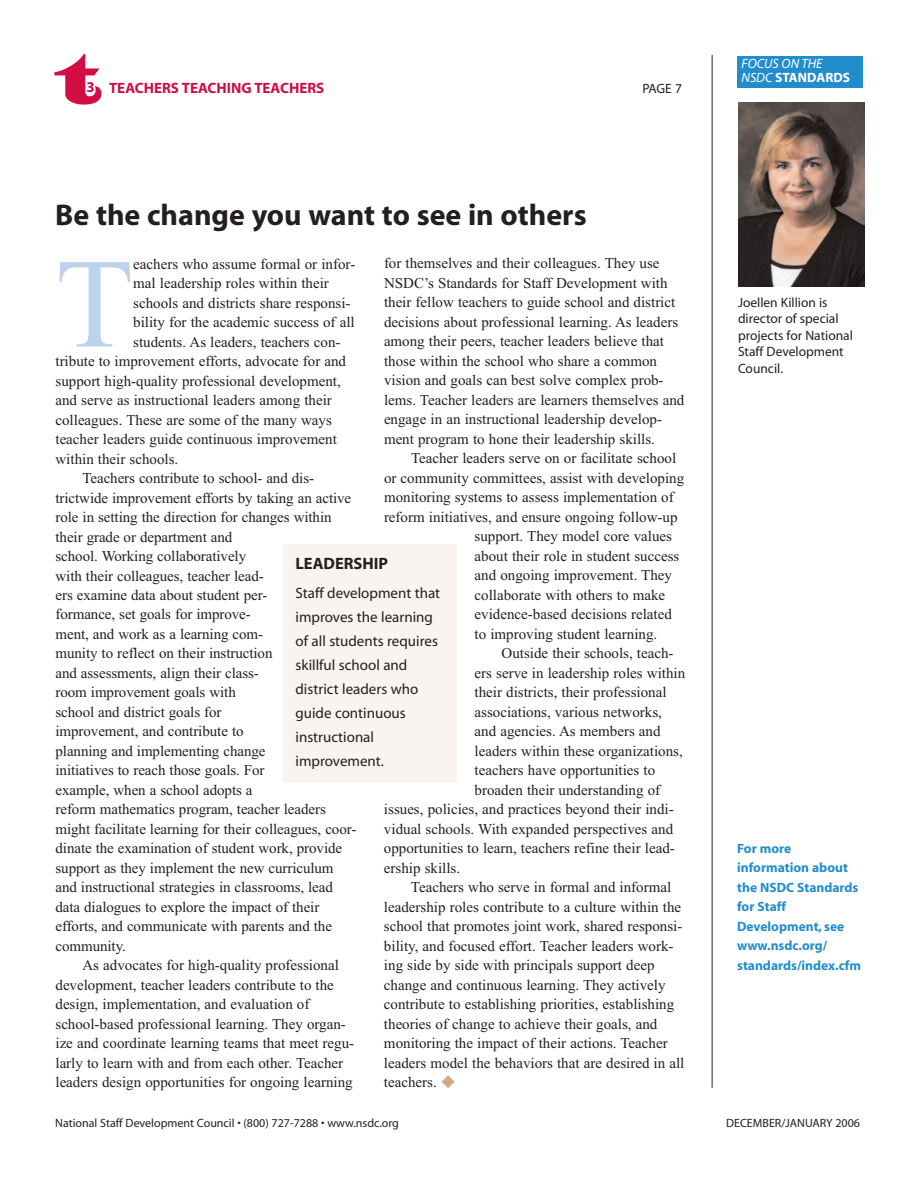
<style>
.page{position:relative;width:918px;height:1188px;background:#fff}
.page>*{position:absolute;margin:0;border:0;box-sizing:border-box;transform-origin:0 0}
.t1{font:127.5px "Times";color:#bdd3ed}
.t2{font:72px "Latin Wide";color:#d20d44}
.t3{font:700 30px "Myriad";color:#231f20}
.t4{font:700 16.5px "Myriad";color:#231f20}
.t5{font:15px/19.5px "Times";color:#231f20}
.t6{font:15px/24px "Myriad";color:#231f20}
.t7{font:700 15px "Myriad";color:#d20d44}
.t8{font:700 13.5px/19.5px "Myriad";color:#228dcd}
.t9{font:13.5px/16.5px "Myriad";color:#231f20}
.t10{font:italic 13.5px/13.5px "Myriad";color:#fff}
.t11{font:12px "Myriad";color:#231f20}
.s1{color:#d0a984}
.s2{font-weight:700;font-style:normal}
</style>
<div class="page">
<hr style="left:712px;top:55px;width:1px;height:1033px;background:#231f20">
<div style="left:282px;top:544px;width:175px;height:239px;background:#f9f4ef"></div>
<img style="left:738px;top:102px;width:126px;height:185px">
<div style="left:737px;top:56px;width:126px;height:31px;background:#228dcd"></div>
<h2 class="t2" style="left:57px;top:36px;width:47px">t</h2>
<p class="t7" style="left:86px;top:82px;width:239px">3 TEACHERS TEACHING TEACHERS</p>
<p class="t9" style="left:642px;top:82px;width:41px">PAGE 7</p>
<h3 class="t3" style="left:55px;top:203px;width:533px">Be the change you want to see in others</h3>
<p class="t5" style="left:384px;top:254px;width:302px">for themselves and their colleagues. They use NSDC’s Standards for Staff Development with their fellow teachers to guide school and district decisions about professional learning. As leaders among their peers, teacher leaders believe that those within the school who share a common vision and goals can best solve complex prob&shy;lems. Teacher leaders are learners themselves and engage in an instructional leadership develop&shy;ment program to hone their leadership skills.</p>
<p class="t5" style="left:411px;top:449px;width:267px">Teacher leaders serve on or facilitate school</p>
<p class="t5" style="left:384px;top:468px;width:302px">or community committees, assist with developing</p>
<p class="t5" style="left:384px;top:488px;width:291px">monitoring systems to assess implementation of</p>
<p class="t5" style="left:384px;top:507px;width:295px">reform initiatives, and ensure ongoing follow-up</p>
<p class="t5" style="left:475px;top:527px;width:199px">support. They model core values</p>
<p class="t5" style="left:475px;top:546px;width:206px">about their role in student success</p>
<p class="t5" style="left:475px;top:566px;width:199px">and ongoing improvement. They</p>
<p class="t5" style="left:475px;top:585px;width:192px">collaborate with others to make</p>
<p class="t5" style="left:475px;top:605px;width:199px">evidence-based decisions related</p>
<p class="t5" style="left:475px;top:624px;width:184px">to improving student learning.</p>
<p class="t5" style="left:502px;top:644px;width:173px">Outside their schools, teach-</p>
<p class="t5" style="left:475px;top:663px;width:212px">ers serve in leadership roles within</p>
<p class="t5" style="left:475px;top:683px;width:193px">their districts, their professional</p>
<p class="t5" style="left:475px;top:702px;width:189px">associations, various networks,</p>
<p class="t5" style="left:475px;top:722px;width:188px">and agencies. As members and</p>
<p class="t5" style="left:475px;top:741px;width:210px">leaders within these organizations,</p>
<p class="t5" style="left:475px;top:761px;width:182px">teachers have opportunities to</p>
<p class="t5" style="left:475px;top:780px;width:187px">broaden their understanding of</p>
<p class="t5" style="left:384px;top:800px;width:291px">issues, policies, and practices beyond their indi-</p>
<p class="t5" style="left:384px;top:819px;width:291px">vidual schools. With expanded perspectives and</p>
<p class="t5" style="left:384px;top:839px;width:292px">opportunities to learn, teachers refine their lead-</p>
<p class="t5" style="left:384px;top:858px;width:78px">ership skills.</p>
<p class="t5" style="left:411px;top:878px;width:262px">Teachers who serve in formal and informal</p>
<p class="t5" style="left:384px;top:897px;width:299px">leadership roles contribute to a culture within the</p>
<p class="t5" style="left:384px;top:917px;width:300px">school that promotes joint work, shared responsi-</p>
<p class="t5" style="left:384px;top:936px;width:291px">bility, and focused effort. Teacher leaders work-</p>
<p class="t5" style="left:384px;top:956px;width:272px">ing side by side with principals support deep</p>
<p class="t5" style="left:384px;top:975px;width:283px">change and continuous learning. They actively</p>
<p class="t5" style="left:384px;top:995px;width:292px">contribute to establishing priorities, establishing</p>
<p class="t5" style="left:384px;top:1014px;width:275px">theories of change to achieve their goals, and</p>
<p class="t5" style="left:384px;top:1034px;width:285px">monitoring the impact of their actions. Teacher</p>
<p class="t5" style="left:384px;top:1053px;width:302px">leaders model the behaviors that are desired in all</p>
<p class="t5" style="left:384px;top:1073px;width:73px">teachers. <span class="s1">◆</span></p>
<h1 class="t1" style="left:56px;top:228px;width:79px">T</h1>
<p class="t5" style="left:133px;top:254px;width:224px">eachers who assume formal or infor-</p>
<p class="t5" style="left:133px;top:273px;width:197px">mal leadership roles within their</p>
<p class="t5" style="left:133px;top:293px;width:219px">schools and districts share responsi-</p>
<p class="t5" style="left:133px;top:312px;width:223px">bility for the academic success of all</p>
<p class="t5" style="left:133px;top:332px;width:209px">students. As leaders, teachers con-</p>
<p class="t5" style="left:56px;top:351px;width:292px">tribute to improvement efforts, advocate for and</p>
<p class="t5" style="left:56px;top:371px;width:287px">support high-quality professional development,</p>
<p class="t5" style="left:56px;top:390px;width:278px">and serve as instructional leaders among their</p>
<p class="t5" style="left:56px;top:410px;width:278px">colleagues. These are some of the many ways</p>
<p class="t5" style="left:56px;top:429px;width:283px">teacher leaders guide continuous improvement</p>
<p class="t5" style="left:56px;top:449px;width:124px">within their schools.</p>
<p class="t5" style="left:82px;top:468px;width:233px">Teachers contribute to school- and dis-</p>
<p class="t5" style="left:56px;top:488px;width:297px">trictwide improvement efforts by taking an active</p>
<p class="t5" style="left:56px;top:507px;width:278px">role in setting the direction for changes within</p>
<p class="t5" style="left:56px;top:527px;width:178px">their grade or department and</p>
<p class="t5" style="left:56px;top:546px;width:192px">school. Working collaboratively</p>
<p class="t5" style="left:56px;top:566px;width:210px">with their colleagues, teacher lead-</p>
<p class="t5" style="left:56px;top:585px;width:214px">ers examine data about student per-</p>
<p class="t5" style="left:56px;top:605px;width:197px">formance, set goals for improve-</p>
<p class="t5" style="left:56px;top:624px;width:209px">ment, and work as a learning com-</p>
<p class="t5" style="left:56px;top:644px;width:219px">munity to reflect on their instruction</p>
<p class="t5" style="left:56px;top:663px;width:205px">and assessments, align their class-</p>
<p class="t5" style="left:56px;top:683px;width:182px">room improvement goals with</p>
<p class="t5" style="left:56px;top:702px;width:168px">school and district goals for</p>
<p class="t5" style="left:56px;top:722px;width:190px">improvement, and contribute to</p>
<p class="t5" style="left:56px;top:741px;width:212px">planning and implementing change</p>
<p class="t5" style="left:56px;top:761px;width:211px">initiatives to reach those goals. For</p>
<p class="t5" style="left:56px;top:780px;width:199px">example, when a school adopts a</p>
<p class="t5" style="left:56px;top:800px;width:272px">reform mathematics program, teacher leaders</p>
<p class="t5" style="left:56px;top:819px;width:303px">might facilitate learning for their colleagues, coor-</p>
<p class="t5" style="left:56px;top:839px;width:288px">dinate the examination of student work, provide</p>
<p class="t5" style="left:56px;top:858px;width:280px">support as they implement the new curriculum</p>
<p class="t5" style="left:56px;top:878px;width:279px">and instructional strategies in classrooms, lead</p>
<p class="t5" style="left:56px;top:897px;width:265px">data dialogues to explore the impact of their</p>
<p class="t5" style="left:56px;top:917px;width:278px">efforts, and communicate with parents and the</p>
<p class="t5" style="left:56px;top:936px;width:72px">community.</p>
<p class="t5" style="left:82px;top:956px;width:258px">As advocates for high-quality professional</p>
<p class="t5" style="left:56px;top:975px;width:280px">development, teacher leaders contribute to the</p>
<p class="t5" style="left:56px;top:995px;width:255px">design, implementation, and evaluation of</p>
<p class="t5" style="left:56px;top:1014px;width:292px">school-based professional learning. They organ-</p>
<p class="t5" style="left:56px;top:1034px;width:300px">ize and coordinate learning teams that meet regu-</p>
<p class="t5" style="left:56px;top:1053px;width:289px">larly to learn with and from each other. Teacher</p>
<p class="t5" style="left:56px;top:1073px;width:299px">leaders design opportunities for ongoing learning</p>
<p class="t4" style="left:296px;top:558px;width:94px">LEADERSHIP</p>
<p class="t6" style="left:296px;top:582px;width:146px">Staff development that improves the learning of all students requires skillful school and district leaders who guide continuous instructional improvement.</p>
<p class="t10" style="left:741px;top:58px;width:110px">FOCUS ON THE<br>NSDC <span class="s2">STANDARDS</span></p>
<p class="t9" style="left:738px;top:295px;width:116px">Joellen Killion is director of special projects for National<br>Staff Development<br>Council.</p>
<p class="t8" style="left:737px;top:840px;width:125px">For more information about the NSDC Standards for Staff<br>Development, see www.nsdc.org/ standards/index.cfm</p>
<p class="t11" style="left:55px;top:1118px;width:345px">National Staff Development Council • (800) 727-7288 • www.nsdc.org</p>
<p class="t11" style="left:726px;top:1118px;width:135px">DECEMBER/JANUARY 2006</p>
</div>
